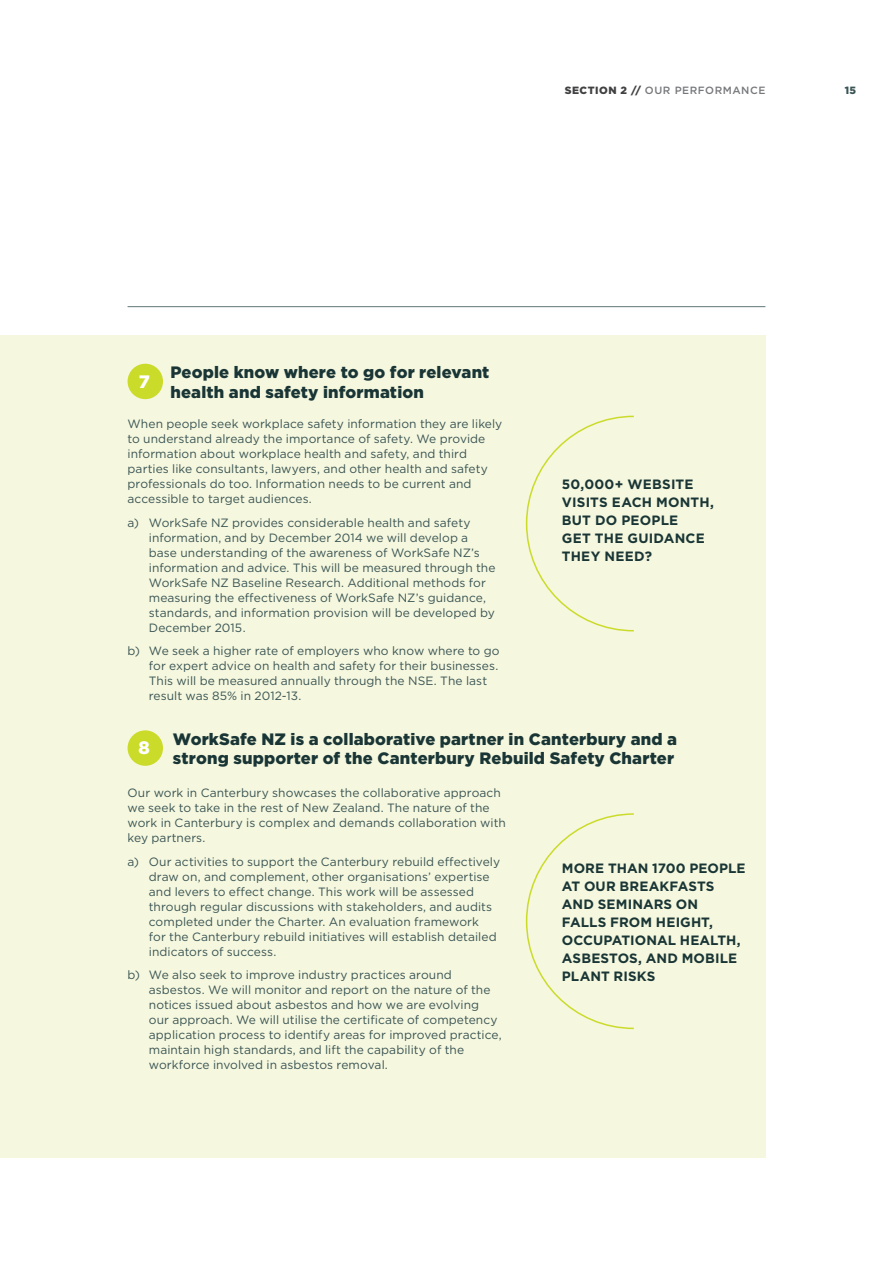
<style>
.page{position:relative;width:893px;height:1263px;background:#fff}
.page>*{position:absolute;margin:0;border:0;box-sizing:border-box;transform-origin:0 0}
.t1{font:900 18px "Gotham";color:#fff}
.t2{font:900 16.5px/19.5px "Gotham";letter-spacing:.01em;color:#193535}
.t3{font:700 13.5px/18px "Gotham";letter-spacing:.01em;color:#193535}
.t4{font:12px/15px "Gotham";letter-spacing:.005em;color:#3a5454}
.t5{font:500 10.5px "Gotham";letter-spacing:.05em;color:#77787b}
.t6{font:900 10.5px "Gotham";color:#3a5454}
.s1{font-weight:900;color:#414042}
</style>
<div class="page">
<hr style="left:128px;top:306px;width:637px;height:1px;background:#607777">
<div style="left:0;top:335px;width:765px;height:822px;background:#f5f7de"></div>
<div style="left:128px;top:364px;width:35px;height:35px;background:#cbdb2a;border-radius:50%"></div>
<svg style="left:525px;top:415px;width:109px;height:217px"></svg>
<div style="left:128px;top:730px;width:35px;height:36px;background:#cbdb2a;border-radius:50%"></div>
<svg style="left:525px;top:813px;width:109px;height:217px"></svg>
<p class="t5" style="left:565px;top:84px;width:202px"><span class="s1">SECTION 2 //</span> OUR PERFORMANCE</p>
<p class="t6" style="left:845px;top:83px;width:13px">15</p>
<h1 class="t1" style="left:139px;top:369px;width:13px">7</h1>
<h2 class="t2" style="left:171px;top:362px;width:320px">People know where to go for relevant health and safety information</h2>
<p class="t4" style="left:128px;top:416px;width:376px">When people seek workplace safety information they are likely to understand already the importance of safety. We provide information about workplace health and safety, and third parties like consultants, lawyers, and other health and safety professionals do too. Information needs to be current and accessible to target audiences.</p>
<p class="t4" style="left:149px;top:515px;width:348px;text-indent:-21px">a) WorkSafe NZ provides considerable health and safety information, and by December 2014 we will develop a base understanding of the awareness of WorkSafe NZ’s information and advice. This will be measured through the WorkSafe NZ Baseline Research. Additional methods for measuring the effectiveness of WorkSafe NZ’s guidance, standards, and information provision will be developed by December 2015.</p>
<p class="t4" style="left:149px;top:643px;width:352px;text-indent:-21px">b) We seek a higher rate of employers who know where to go for expert advice on health and safety for their businesses.<br>This will be measured annually through the NSE. The last result was 85% in 2012-13.</p>
<p class="t3" style="left:562px;top:475px;width:154px">50,000+ WEBSITE<br>VISITS EACH MONTH,<br>BUT DO PEOPLE<br>GET THE GUIDANCE<br>THEY NEED?</p>
<h1 class="t1" style="left:139px;top:735px;width:13px">8</h1>
<h2 class="t2" style="left:173px;top:729px;width:506px">WorkSafe NZ is a collaborative partner in Canterbury and a strong supporter of the Canterbury Rebuild Safety Charter</h2>
<p class="t4" style="left:128px;top:785px;width:380px">Our work in Canterbury showcases the collaborative approach we seek to take in the rest of New Zealand. The nature of the work in Canterbury is complex and demands collaboration with key partners.</p>
<p class="t4" style="left:149px;top:854px;width:353px;text-indent:-21px">a) Our activities to support the Canterbury rebuild effectively draw on, and complement, other organisations’ expertise and levers to effect change. This work will be assessed through regular discussions with stakeholders, and audits completed under the Charter. An evaluation framework<br>for the Canterbury rebuild initiatives will establish detailed indicators of success.</p>
<p class="t4" style="left:149px;top:967px;width:354px;text-indent:-21px">b) We also seek to improve industry practices around asbestos. We will monitor and report on the nature of the notices issued about asbestos and how we are evolving our approach. We will utilise the certificate of competency application process to identify areas for improved practice, maintain high standards, and lift the capability of the workforce involved in asbestos removal.</p>
<p class="t3" style="left:562px;top:859px;width:185px">MORE THAN 1700 PEOPLE<br>AT OUR BREAKFASTS<br>AND SEMINARS ON<br>FALLS FROM HEIGHT,<br>OCCUPATIONAL HEALTH,<br>ASBESTOS, AND MOBILE<br>PLANT RISKS</p>
</div>
